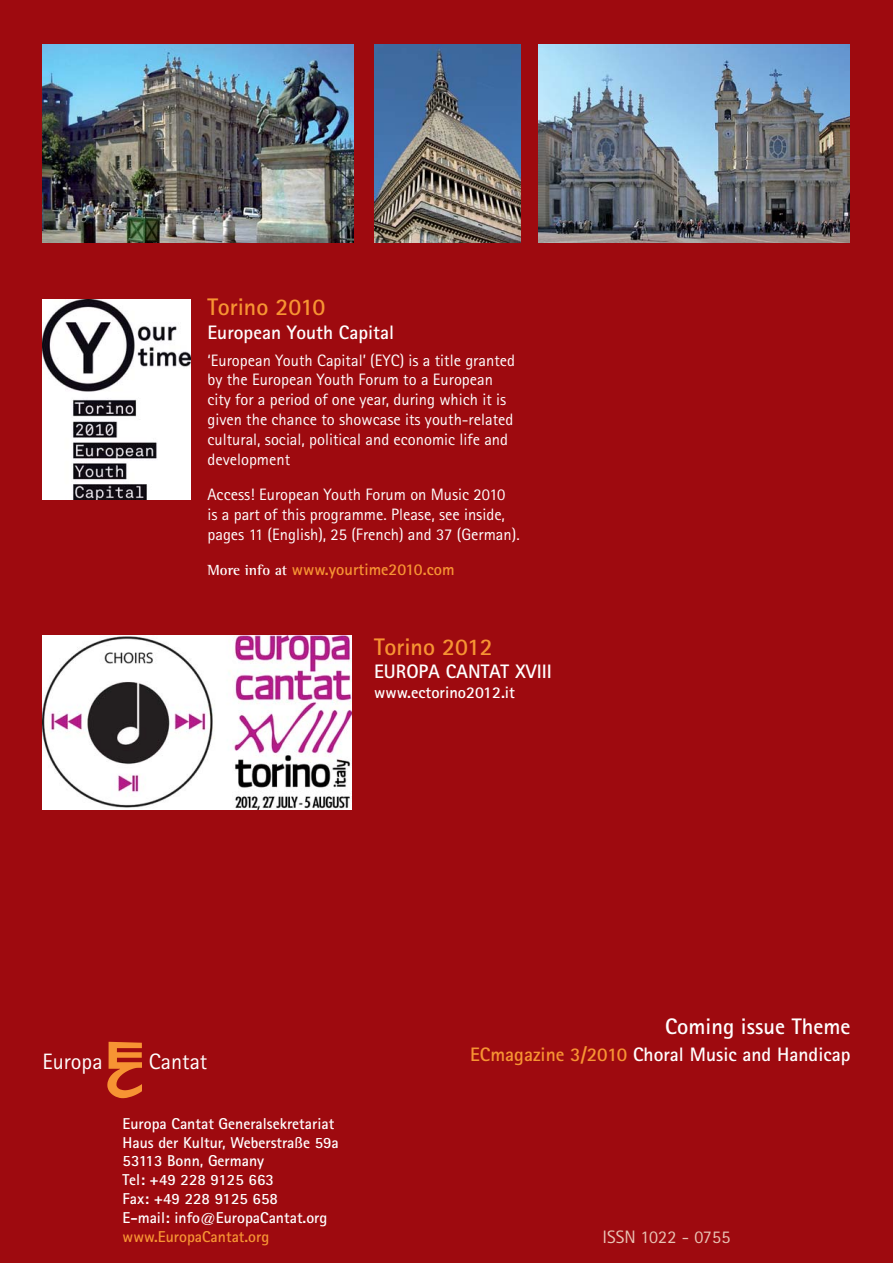
<style>
.page{position:relative;width:893px;height:1263px;background:#9e0a0f}
.page>*{position:absolute;margin:0;border:0;box-sizing:border-box;transform-origin:0 0}
.t1{font:700 24px "Agfa Rotis Sans Serif";color:#f79433}
.t2{font:700 22.5px "Agfa Rotis Sans Serif";color:#fff}
.t3{font:22.2px "Agfa Rotis Sans Serif";color:#fff}
.t4{font:700 19.5px "Agfa Rotis Sans Serif";color:#fff}
.t5{font:18px "Agfa Rotis Sans Serif";color:#e9c3b4}
.t6{font:16.5px/19.8px "Agfa Rotis Sans Serif";color:#fff}
.t7{font:700 16.5px "Agfa Rotis Sans Serif";color:#f79433}
.t8{font:700 16.5px "Agfa Rotis Sans Serif";color:#fff}
.t9{font:700 15.75px/18.9px "Agfa Rotis Sans Serif";color:#fff}
.t10{font:700 15.75px "Agfa Rotis Sans Serif";color:#f79433}
.s1{font-family:"Agfa Rotis Semi Serif";font-size:15px;color:#fff}
.s2{color:#f79433}
</style>
<div class="page">
<svg style="left:107px;top:1042px;width:35px;height:56px"></svg>
<img style="left:43px;top:300px;width:147px;height:199px">
<img style="left:42px;top:636px;width:309px;height:174px">
<img style="left:374px;top:44px;width:146px;height:198px">
<img style="left:538px;top:44px;width:311px;height:198px">
<img style="left:42px;top:44px;width:311px;height:198px">
<h1 class="t1" style="left:207px;top:298px;width:119px">Torino 2010</h1>
<p class="t4" style="left:207px;top:325px;width:188px">European Youth Capital</p>
<p class="t6" style="left:207px;top:351px;width:309px">‘European Youth Capital’ (EYC) is a title granted by the European Youth Forum to a European city for a period of one year, during which it is given the chance to showcase its youth-related cultural, social, political and economic life and development</p>
<p class="t6" style="left:207px;top:486px;width:314px">Access! European Youth Forum on Music 2010<br>is a part of this programme. Please, see inside, pages 11 (English), 25 (French) and 37 (German).</p>
<p class="t7" style="left:207px;top:563px;width:249px"><span class="s1">More info at</span> www.yourtime2010.com</p>
<h1 class="t1" style="left:374px;top:638px;width:120px">Torino 2012</h1>
<p class="t4" style="left:374px;top:664px;width:179px">EUROPA CANTAT XVIII</p>
<p class="t8" style="left:374px;top:686px;width:142px">www.ectorino2012.it</p>
<h3 class="t3" style="left:42px;top:1053px;width:62px">Europa</h3>
<h3 class="t3" style="left:149px;top:1053px;width:60px">Cantat</h3>
<p class="t9" style="left:123px;top:1115px;width:218px">Europa Cantat Generalsekretariat<br>Haus der Kultur, Weberstraße 59a<br>53113 Bonn, Germany<br>Tel: +49 228 9125 663<br>Fax: +49 228 9125 658<br>E-mail: info@EuropaCantat.org</p>
<p class="t10" style="left:123px;top:1231px;width:148px">www.EuropaCantat.org</p>
<h2 class="t2" style="left:665px;top:1018px;width:187px">Coming issue Theme</h2>
<p class="t4" style="left:470px;top:1047px;width:382px"><span class="s2">ECmagazine 3/2010</span> Choral Music and Handicap</p>
<p class="t5" style="left:602px;top:1231px;width:130px">ISSN 1022 - 0755</p>
</div>
